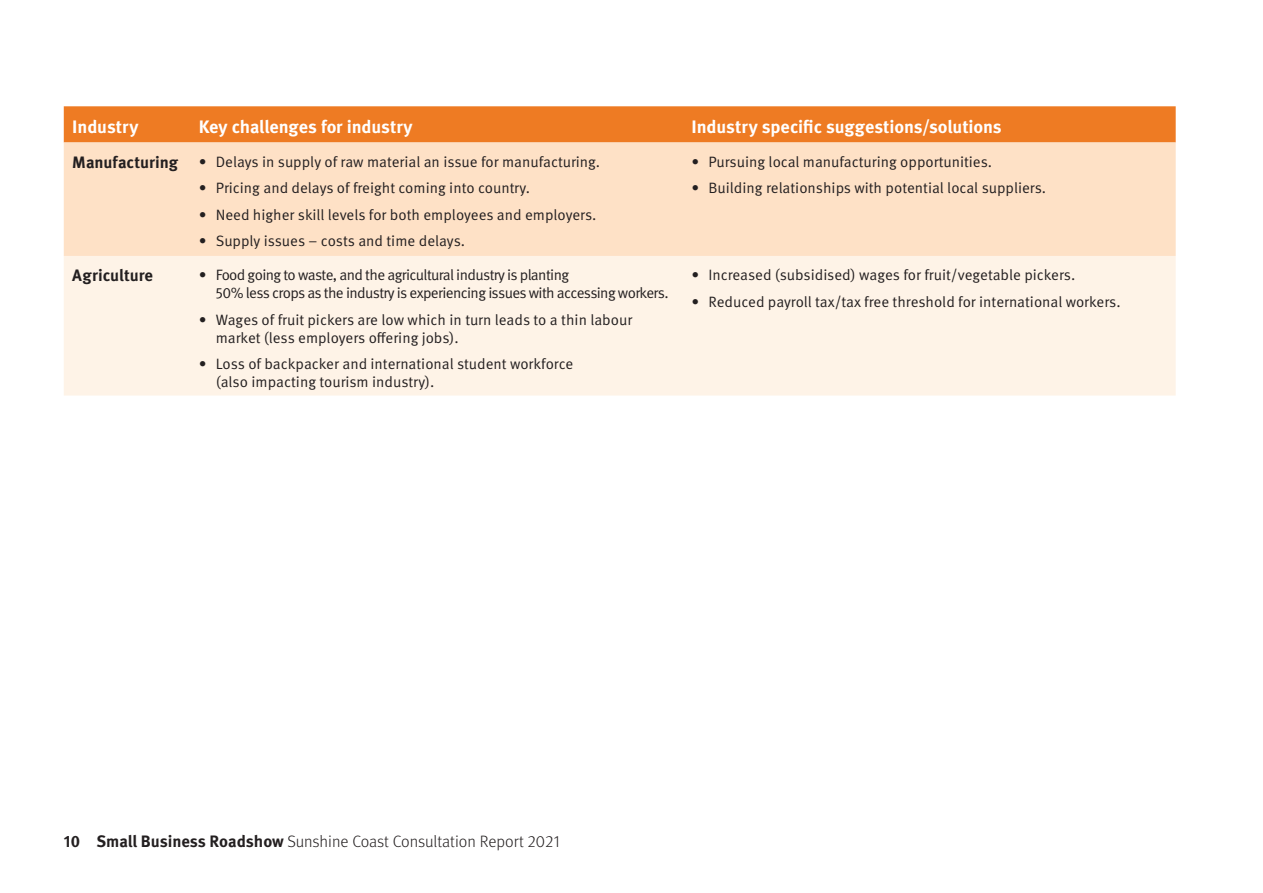
<style>
.page{position:relative;width:1263px;height:893px;background:#fff}
.page>*{position:absolute;margin:0;border:0;box-sizing:border-box;transform-origin:0 0}
.Head_3{font:700 18px "Meta Pro";letter-spacing:-.005em;color:#fff}
.t1{font:300 16.5px "Meta Pro";color:#231f20}
.body{font:700 16.5px "Meta Pro";letter-spacing:-.005em;color:#231f20}
.t2{font:15px/18px "Meta Pro Norm";letter-spacing:-.005em;color:#231f20}
.t3{font:15px/18px "Meta Pro Norm";letter-spacing:-.04em;color:#231f20}
.s1{font-weight:700}
</style>
<div class="page">
<div style="left:64px;top:106px;width:1112px;height:36px;background:#ee7b23"></div>
<div style="left:64px;top:142px;width:1112px;height:114px;background:#fee1c6"></div>
<div style="left:64px;top:256px;width:1112px;height:140px;background:#fef3e7"></div>
<p class="Head_3" style="left:72px;top:112px;width:68px">Industry</p>
<p class="Head_3" style="left:199px;top:112px;width:215px">Key challenges for industry</p>
<p class="Head_3" style="left:691px;top:112px;width:312px">Industry specific suggestions/solutions</p>
<p class="body" style="left:72px;top:149px;width:107px">Manufacturing</p>
<p class="t2" style="left:199px;top:151px;width:403px">• Delays in supply of raw material an issue for manufacturing.</p>
<p class="t2" style="left:199px;top:178px;width:333px">• Pricing and delays of freight coming into country.</p>
<p class="t2" style="left:199px;top:204px;width:399px">• Need higher skill levels for both employees and employers.</p>
<p class="t2" style="left:199px;top:231px;width:268px">• Supply issues – costs and time delays.</p>
<p class="t2" style="left:691px;top:151px;width:302px">• Pursuing local manufacturing opportunities.</p>
<p class="t2" style="left:691px;top:178px;width:356px">• Building relationships with potential local suppliers.</p>
<p class="body" style="left:72px;top:263px;width:82px">Agriculture</p>
<p class="t3" style="left:216px;top:265px;width:454px;text-indent:-17px">• Food going to waste, and the agricultural industry is planting<br>50% less crops as the industry is experiencing issues with accessing workers.</p>
<p class="t2" style="left:216px;top:309px;width:418px;text-indent:-17px">• Wages of fruit pickers are low which in turn leads to a thin labour market (less employers offering jobs).</p>
<p class="t2" style="left:216px;top:354px;width:359px;text-indent:-17px">• Loss of backpacker and international student workforce (also impacting tourism industry).</p>
<p class="t2" style="left:691px;top:265px;width:385px">• Increased (subsidised) wages for fruit/vegetable pickers.</p>
<p class="t2" style="left:691px;top:291px;width:431px">• Reduced payroll tax/tax free threshold for international workers.</p>
<p class="t1" style="left:64px;top:829px;width:499px"><span class="s1">10 Small Business Roadshow</span> Sunshine Coast Consultation Report 2021</p>
</div>
